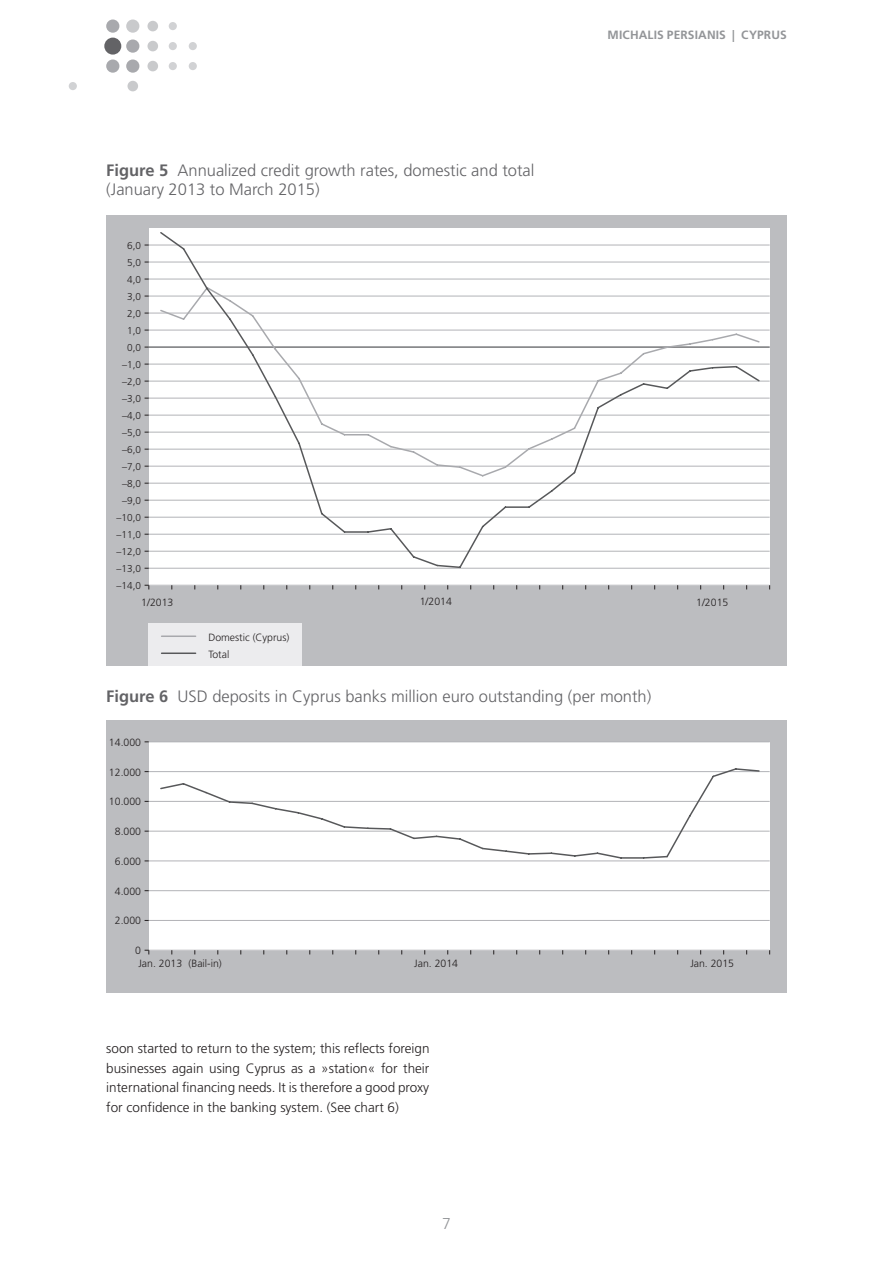
<style>
.page{position:relative;width:893px;height:1263px;background:#fff}
.page>*{position:absolute;margin:0;border:0;box-sizing:border-box;transform-origin:0 0}
._330_B_U{font:300 16.5px/19.5px "Frutiger LT Pro";color:#636366}
.t1{font:300 15.75px "Frutiger LT Pro";color:#939598}
._200_Standard{font:300 13.5px/19.5px "Frutiger LT Pro";color:#231f20;text-align:justify}
.t2{font:700 12px "Frutiger LT Pro";color:#939598}
.t3{font:300 10.5px/13.2px "Frutiger LT Pro";color:#231f20}
.t4{font:300 10.05px/17px "Frutiger LT Pro";color:#231f20;text-align:right}
.s1{font-weight:700}
</style>
<div class="page">
<div style="left:104px;top:38px;width:17px;height:17px;background:#636366;border-radius:50%"></div>
<div style="left:69px;top:82px;width:8px;height:8px;background:#d1d2d4;border-radius:50%"></div>
<div style="left:127px;top:81px;width:11px;height:10px;background:#c9cacc;border-radius:50%"></div>
<div style="left:169px;top:22px;width:8px;height:8px;background:#d1d2d4;border-radius:50%"></div>
<div style="left:147px;top:21px;width:11px;height:10px;background:#c9cacc;border-radius:50%"></div>
<div style="left:189px;top:42px;width:8px;height:8px;background:#d1d2d4;border-radius:50%"></div>
<div style="left:169px;top:42px;width:8px;height:8px;background:#d1d2d4;border-radius:50%"></div>
<div style="left:147px;top:41px;width:11px;height:10px;background:#c9cacc;border-radius:50%"></div>
<div style="left:189px;top:62px;width:8px;height:8px;background:#d1d2d4;border-radius:50%"></div>
<div style="left:169px;top:62px;width:8px;height:8px;background:#d1d2d4;border-radius:50%"></div>
<div style="left:147px;top:61px;width:11px;height:10px;background:#c9cacc;border-radius:50%"></div>
<div style="left:126px;top:20px;width:13px;height:13px;background:#c9cacc;border-radius:50%"></div>
<div style="left:106px;top:20px;width:13px;height:13px;background:#a8a9ad;border-radius:50%"></div>
<div style="left:126px;top:39px;width:13px;height:14px;background:#a8a9ad;border-radius:50%"></div>
<div style="left:126px;top:59px;width:13px;height:14px;background:#a8a9ad;border-radius:50%"></div>
<div style="left:106px;top:59px;width:13px;height:14px;background:#a8a9ad;border-radius:50%"></div>
<div style="left:106px;top:720px;width:681px;height:273px;background:#bcbdc0"></div>
<div style="left:149px;top:742px;width:621px;height:208px;background:#fff"></div>
<hr style="left:149px;top:950px;width:621px;height:1px;background:#b2b3b7">
<hr style="left:149px;top:920px;width:621px;height:1px;background:#b2b3b7">
<hr style="left:149px;top:890px;width:621px;height:1px;background:#b2b3b7">
<hr style="left:149px;top:860px;width:621px;height:1px;background:#b2b3b7">
<hr style="left:149px;top:831px;width:621px;height:1px;background:#b2b3b7">
<hr style="left:149px;top:801px;width:621px;height:1px;background:#b2b3b7">
<hr style="left:149px;top:771px;width:621px;height:1px;background:#b2b3b7">
<hr style="left:149px;top:741px;width:621px;height:1px;background:#b2b3b7">
<svg style="left:159px;top:768px;width:602px;height:91px"></svg>
<div style="left:106px;top:215px;width:681px;height:451px;background:#bcbdc0"></div>
<div style="left:149px;top:228px;width:621px;height:357px;background:#fff"></div>
<hr style="left:149px;top:585px;width:621px;height:1px;background:#b2b3b7">
<hr style="left:149px;top:568px;width:621px;height:1px;background:#b2b3b7">
<hr style="left:149px;top:551px;width:621px;height:1px;background:#b2b3b7">
<hr style="left:149px;top:534px;width:621px;height:1px;background:#b2b3b7">
<hr style="left:149px;top:517px;width:621px;height:1px;background:#b2b3b7">
<hr style="left:149px;top:500px;width:621px;height:1px;background:#b2b3b7">
<hr style="left:149px;top:483px;width:621px;height:1px;background:#b2b3b7">
<hr style="left:149px;top:466px;width:621px;height:1px;background:#b2b3b7">
<hr style="left:149px;top:449px;width:621px;height:1px;background:#b2b3b7">
<hr style="left:149px;top:432px;width:621px;height:1px;background:#b2b3b7">
<hr style="left:149px;top:415px;width:621px;height:1px;background:#b2b3b7">
<hr style="left:149px;top:398px;width:621px;height:1px;background:#b2b3b7">
<hr style="left:149px;top:381px;width:621px;height:1px;background:#b2b3b7">
<hr style="left:149px;top:364px;width:621px;height:1px;background:#b2b3b7">
<hr style="left:149px;top:330px;width:621px;height:1px;background:#b2b3b7">
<hr style="left:149px;top:313px;width:621px;height:1px;background:#b2b3b7">
<hr style="left:149px;top:296px;width:621px;height:1px;background:#b2b3b7">
<hr style="left:149px;top:279px;width:621px;height:1px;background:#b2b3b7">
<hr style="left:149px;top:262px;width:621px;height:1px;background:#b2b3b7">
<hr style="left:149px;top:245px;width:621px;height:1px;background:#b2b3b7">
<hr style="left:149px;top:347px;width:621px;height:1px;background:#57585a">
<svg style="left:159px;top:232px;width:602px;height:337px"></svg>
<div style="left:149px;top:623px;width:153px;height:43px;background:#ececee"></div>
<hr style="left:162px;top:635px;width:34px;height:2px;background:#a8a9ad">
<hr style="left:162px;top:652px;width:34px;height:2px;background:#57585a">
<p class="_330_B_U" style="left:106px;top:160px;width:430px"><span class="s1">FIGURE 5</span> Annualized credit growth rates, domestic and total (January 2013 to March 2015)</p>
<p class="t4" style="left:117px;top:237px;width:26px">6,0<br>5,0<br>4,0<br>3,0<br>2,0<br>1,0<br>0,0 –1,0 –2,0 –3,0 –4,0 –5,0 –6,0 –7,0 –8,0 –9,0 –10,0 –11,0 –12,0 –13,0 –14,0</p>
<p class="t2" style="left:608px;top:28px;width:19px">MICHALIS</p>
<p class="t2" style="left:667px;top:28px;width:15px">PERSIANIS</p>
<p class="t2" style="left:732px;top:28px;width:26px">| CYPRUS</p>
<p class="t3" style="left:141px;top:596px;width:34px">1/2013</p>
<p class="t3" style="left:420px;top:595px;width:34px">1/2014</p>
<p class="t3" style="left:696px;top:596px;width:34px">1/2015</p>
<p class="t3" style="left:208px;top:630px;width:83px">Domestic (Cyprus)</p>
<p class="t3" style="left:208px;top:647px;width:22px">Total</p>
<p class="_330_B_U" style="left:106px;top:687px;width:546px"><span class="s1">FIGURE 6</span> USD deposits in Cyprus banks million euro outstanding (per month)</p>
<p class="t3" style="left:109px;top:736px;width:34px">14.000</p>
<p class="t3" style="left:109px;top:766px;width:34px">12.000</p>
<p class="t3" style="left:109px;top:795px;width:34px">10.000</p>
<p class="t3" style="left:115px;top:825px;width:28px">8.000</p>
<p class="t3" style="left:115px;top:855px;width:28px">6.000</p>
<p class="t3" style="left:115px;top:884px;width:28px">4.000</p>
<p class="t3" style="left:115px;top:914px;width:28px">2.000</p>
<p class="t3" style="left:138px;top:944px;width:85px;text-indent:-3px">0<br>Jan. 2013 (Bail-in)</p>
<p class="t3" style="left:414px;top:957px;width:45px">Jan. 2014</p>
<p class="t3" style="left:690px;top:957px;width:45px">Jan. 2015</p>
<p class="_200_Standard" style="left:106px;top:1039px;width:325px">soon started to return to the system; this reflects foreign businesses again using Cyprus as a »station« for their international financing needs. It is therefore a good proxy for confidence in the banking system. (See chart 6)</p>
<p class="t1" style="left:442px;top:1214px;width:10px">7</p>
</div>
